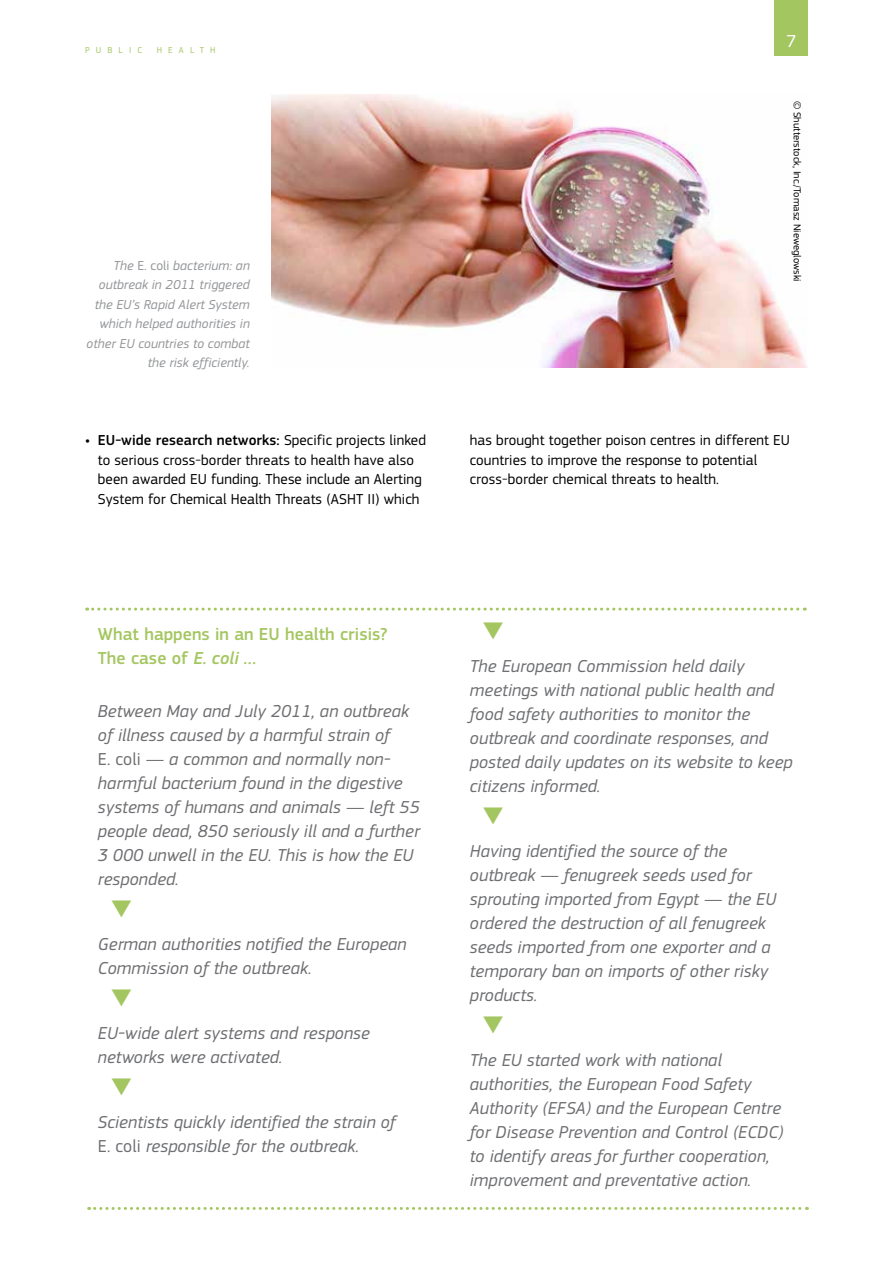
<style>
.page{position:relative;width:893px;height:1263px;background:#fff}
.page>*{position:absolute;margin:0;border:0;box-sizing:border-box;transform-origin:0 0}
.t1{font:italic 18px/24px "EC Square Sans Pro";letter-spacing:.005em;color:#6d6e71}
.t2{font:500 18px/24px "EC Square Sans Pro";letter-spacing:.005em;color:#a4c660}
.t3{font:18px "EC Square Sans Pro";color:#fff}
.t4{font:15px/19.5px "EC Square Sans Pro";letter-spacing:.005em;color:#000;text-align:center}
.t5{font:italic 13.5px/19.5px "EC Square Sans Pro";letter-spacing:.005em;color:#939598;text-align:right}
.t6{font:10.5px "EC Square Sans Pro";color:#000}
.t7{font:9px "EC Square Sans Pro";letter-spacing:.68em;color:#a4c660}
.s1{font-style:normal}
.s2{font-weight:500}
.s3{font-style:italic}
</style>
<div class="page">
<div style="left:775px;top:0;width:33px;height:55px;background:#a4c660"></div>
<svg style="left:89px;top:1207px;width:718px;height:3px"></svg>
<svg style="left:87px;top:608px;width:718px;height:3px"></svg>
<img style="left:271px;top:94px;width:535px;height:273px">
<p class="t7" style="left:85px;top:45px;width:59px">Public</p>
<p class="t7" style="left:157px;top:45px;width:60px">health</p>
<p class="t5" style="left:87px;top:256px;width:165px">The <span class="s1">E. coli</span> bacterium: an outbreak in 2011 triggered the EU’s Rapid Alert System which helped authorities in other EU countries to combat the risk efficiently.</p>
<p class="t4" style="left:85px;top:431px;width:342px"><span class="s2">• EU-wide research networks:</span> Specific projects linked to serious cross-border threats to health have also been awarded EU funding. These include an Alerting System for Chemical Health Threats (ASHT II) which</p>
<p class="t3" style="left:786px;top:30px;width:12px">7</p>
<p class="t6" style="left:803px;top:101px;width:183px;rotate:90deg">© Shutterstock, Inc./Tomasz Nieweglowski</p>
<p class="t4" style="left:470px;top:431px;width:321px;text-align:left">has brought together poison centres in different EU countries to improve the response to potential cross-border chemical threats to health.</p>
<p class="t2" style="left:98px;top:623px;width:291px">What happens in an EU health crisis?<br>The case of <span class="s3">E. coli …</span></p>
<p class="t1" style="left:98px;top:699px;width:323px">Between May and July 2011, an outbreak of illness caused by a harmful strain of<br><span class="s1">E. coli</span> — a common and normally non&shy;harmful bacterium found in the digestive systems of humans and animals — left 55 people dead, 850 seriously ill and a further 3 000 unwell in the EU. This is how the EU responded.</p>
<p class="t1" style="left:98px;top:932px;width:310px">German authorities notified the European<br>Commission of the outbreak.</p>
<p class="t1" style="left:98px;top:1021px;width:273px">EU-wide alert systems and response networks were activated.</p>
<p class="t1" style="left:98px;top:1110px;width:300px">Scientists quickly identified the strain of<br><span class="s1">E. coli</span> responsible for the outbreak.</p>
<p class="t1" style="left:470px;top:654px;width:324px">The European Commission held daily meetings with national public health and food safety authorities to monitor the outbreak and coordinate responses, and posted daily updates on its website to keep citizens informed.</p>
<p class="t1" style="left:470px;top:839px;width:308px">Having identified the source of the outbreak — fenugreek seeds used for sprouting imported from Egypt — the EU ordered the destruction of all fenugreek seeds imported from one exporter and a temporary ban on imports of other risky products.</p>
<p class="t1" style="left:470px;top:1048px;width:315px">The EU started work with national authorities, the European Food Safety Authority (EFSA) and the European Centre for Disease Prevention and Control (ECDC) to identify areas for further cooperation, improvement and preventative action.</p>
</div>
